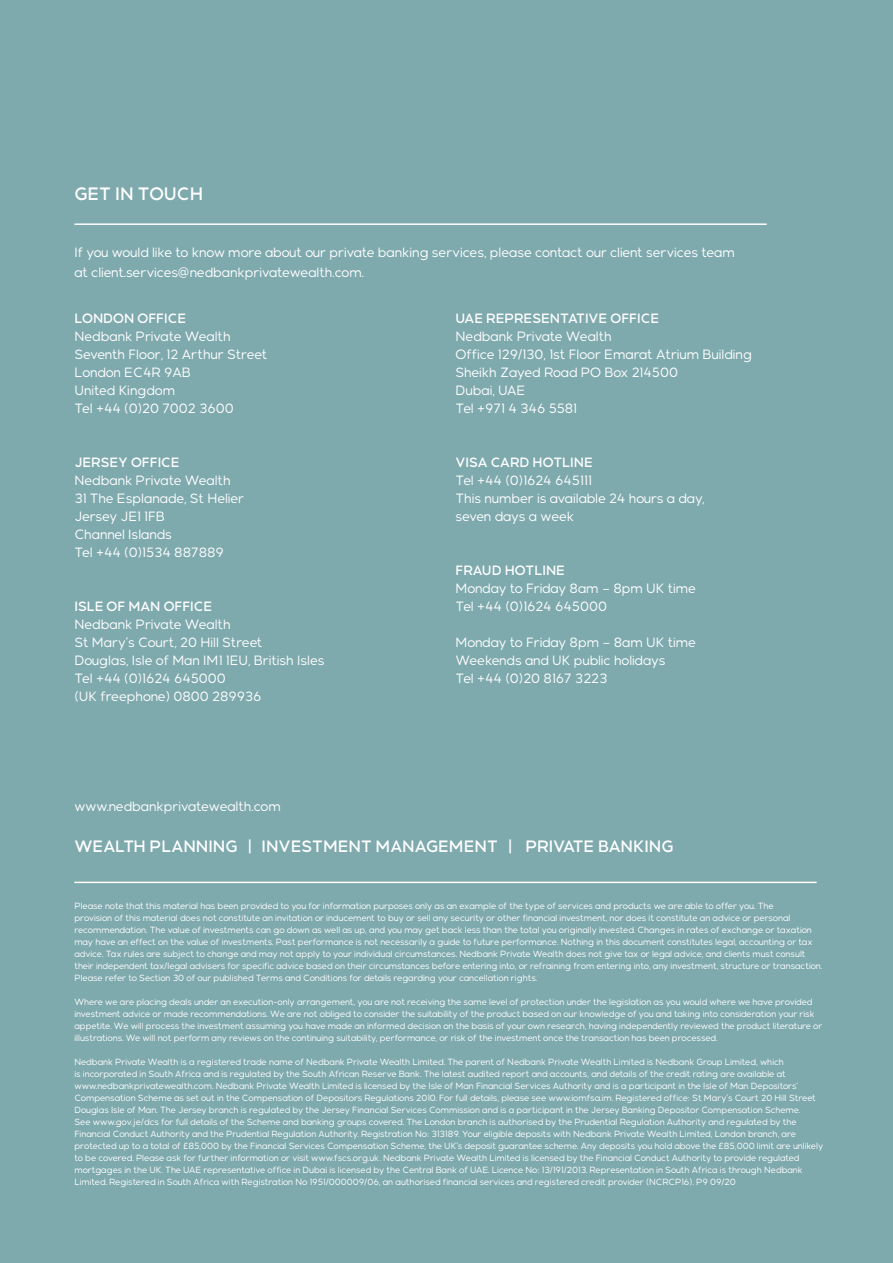
<style>
.page{position:relative;width:893px;height:1263px;background:#7ea9ad}
.page>*{position:absolute;margin:0;border:0;box-sizing:border-box;transform-origin:0 0}
.t1{font:500 18px "Nedbank Sans";color:#fff}
.t2{font:500 16.5px "Nedbank Sans";color:#fff}
.t3{font:13.5px/18px "Nedbank Sans";color:#fff}
.t4{font:500 13.5px "Nedbank Sans";color:#fff}
.t5{font:9px/12px "Nedbank Sans";color:#fff}
</style>
<div class="page">
<hr style="left:74px;top:882px;width:743px;height:1px;background:#fff">
<hr style="left:74px;top:223px;width:693px;height:2px;background:#fff">
<h1 class="t1" style="left:74px;top:183px;width:130px">GET IN TOUCH</h1>
<h3 class="t3" style="left:74px;top:243px;width:662px;line-height:19.5px">If you would like to know more about our private banking services, please contact our client services team at client.services@nedbankprivatewealth.com.</h3>
<h3 class="t4" style="left:74px;top:310px;width:113px">LONDON OFFICE</h3>
<h3 class="t3" style="left:74px;top:327px;width:194px">Nedbank Private Wealth<br>Seventh Floor, 12 Arthur Street<br>London EC4R 9AB<br>United Kingdom<br>Tel +44 (0)20 7002 3600</h3>
<h3 class="t4" style="left:74px;top:454px;width:107px">JERSEY OFFICE</h3>
<h3 class="t3" style="left:74px;top:471px;width:171px">Nedbank Private Wealth<br>31 The Esplanade, St Helier<br>Jersey JE1 1FB<br>Channel Islands<br>Tel +44 (0)1534 887889</h3>
<h3 class="t4" style="left:74px;top:598px;width:139px">ISLE OF MAN OFFICE</h3>
<h3 class="t3" style="left:74px;top:615px;width:252px">Nedbank Private Wealth<br>St Mary’s Court, 20 Hill Street<br>Douglas, Isle of Man IM1 1EU, British Isles<br>Tel +44 (0)1624 645000<br>(UK freephone) 0800 289936</h3>
<h3 class="t3" style="left:74px;top:798px;width:208px">www.nedbankprivatewealth.com</h3>
<h3 class="t4" style="left:455px;top:310px;width:205px">UAE REPRESENTATIVE OFFICE</h3>
<h3 class="t3" style="left:455px;top:327px;width:298px">Nedbank Private Wealth<br>Office 129/130, 1st Floor Emarat Atrium Building<br>Sheikh Zayed Road PO Box 214500<br>Dubai, UAE<br>Tel +971 4 346 5581</h3>
<h3 class="t4" style="left:455px;top:454px;width:139px">VISA CARD HOTLINE</h3>
<h3 class="t3" style="left:455px;top:471px;width:251px">Tel +44 (0)1624 645111<br>This number is available 24 hours a day, seven days a week</h3>
<h3 class="t4" style="left:455px;top:562px;width:111px">FRAUD HOTLINE</h3>
<h3 class="t3" style="left:455px;top:579px;width:242px">Monday to Friday 8am – 8pm UK time<br>Tel +44 (0)1624 645000</h3>
<h3 class="t3" style="left:455px;top:633px;width:242px">Monday to Friday 8pm – 8am UK time<br>Weekends and UK public holidays<br>Tel +44 (0)20 8167 3223</h3>
<h2 class="t2" style="left:74px;top:836px;width:601px">WEALTH PLANNING | INVESTMENT MANAGEMENT | PRIVATE BANKING</h2>
<p class="t5" style="left:74px;top:900px;width:749px">Please note that this material has been provided to you for information purposes only as an example of the type of services and products we are able to offer you. The<br>provision of this material does not constitute an invitation or inducement to buy or sell any security or other financial investment, nor does it constitute an advice or personal recommendation. The value of investments can go down as well as up, and you may get back less than the total you originally invested. Changes in rates of exchange or taxation may have an effect on the value of investments. Past performance is not necessarily a guide to future performance. Nothing in this document constitutes legal, accounting or tax advice. Tax rules are subject to change and may not apply to your individual circumstances. Nedbank Private Wealth does not give tax or legal advice, and clients must consult their independent tax/legal advisers for specific advice based on their circumstances before entering into, or refraining from entering into, any investment, structure or transaction.<br>Please refer to Section 30 of our published Terms and Conditions for details regarding your cancellation rights.</p>
<p class="t5" style="left:74px;top:996px;width:749px">Where we are placing deals under an execution-only arrangement, you are not receiving the same level of protection under the legislation as you would where we have provided investment advice or made recommendations. We are not obliged to consider the suitability of the product based on our knowledge of you and taking into consideration your risk appetite. We will process the investment assuming you have made an informed decision on the basis of your own research, having independently reviewed the product literature or illustrations. We will not perform any reviews on the continuing suitability, performance, or risk of the investment once the transaction has been processed.</p>
<p class="t5" style="left:74px;top:1056px;width:750px">Nedbank Private Wealth is a registered trade name of Nedbank Private Wealth Limited. The parent of Nedbank Private Wealth Limited is Nedbank Group Limited, which<br>is incorporated in South Africa and is regulated by the South African Reserve Bank. The latest audited report and accounts, and details of the credit rating are available at www.nedbankprivatewealth.com. Nedbank Private Wealth Limited is licensed by the Isle of Man Financial Services Authority and is a participant in the Isle of Man Depositors’ Compensation Scheme as set out in the Compensation of Depositors Regulations 2010. For full details, please see www.iomfsa.im. Registered office: St Mary’s Court 20 Hill Street Douglas Isle of Man. The Jersey branch is regulated by the Jersey Financial Services Commission and is a participant in the Jersey Banking Depositor Compensation Scheme.<br>See www.gov.je/dcs for full details of the Scheme and banking groups covered. The London branch is authorised by the Prudential Regulation Authority and regulated by the Financial Conduct Authority and the Prudential Regulation Authority. Registration No: 313189. Your eligible deposits with Nedbank Private Wealth Limited, London branch, are protected up to a total of £85,000 by the Financial Services Compensation Scheme, the UK’s deposit guarantee scheme. Any deposits you hold above the £85,000 limit are unlikely to be covered. Please ask for further information or visit www.fscs.org.uk. Nedbank Private Wealth Limited is licensed by the Financial Conduct Authority to provide regulated mortgages in the UK. The UAE representative office in Dubai is licensed by the Central Bank of UAE. Licence No: 13/191/2013. Representation in South Africa is through Nedbank Limited. Registered in South Africa with Registration No 1951/000009/06, an authorised financial services and registered credit provider (NCRCP16). P9 09/20</p>
</div>
